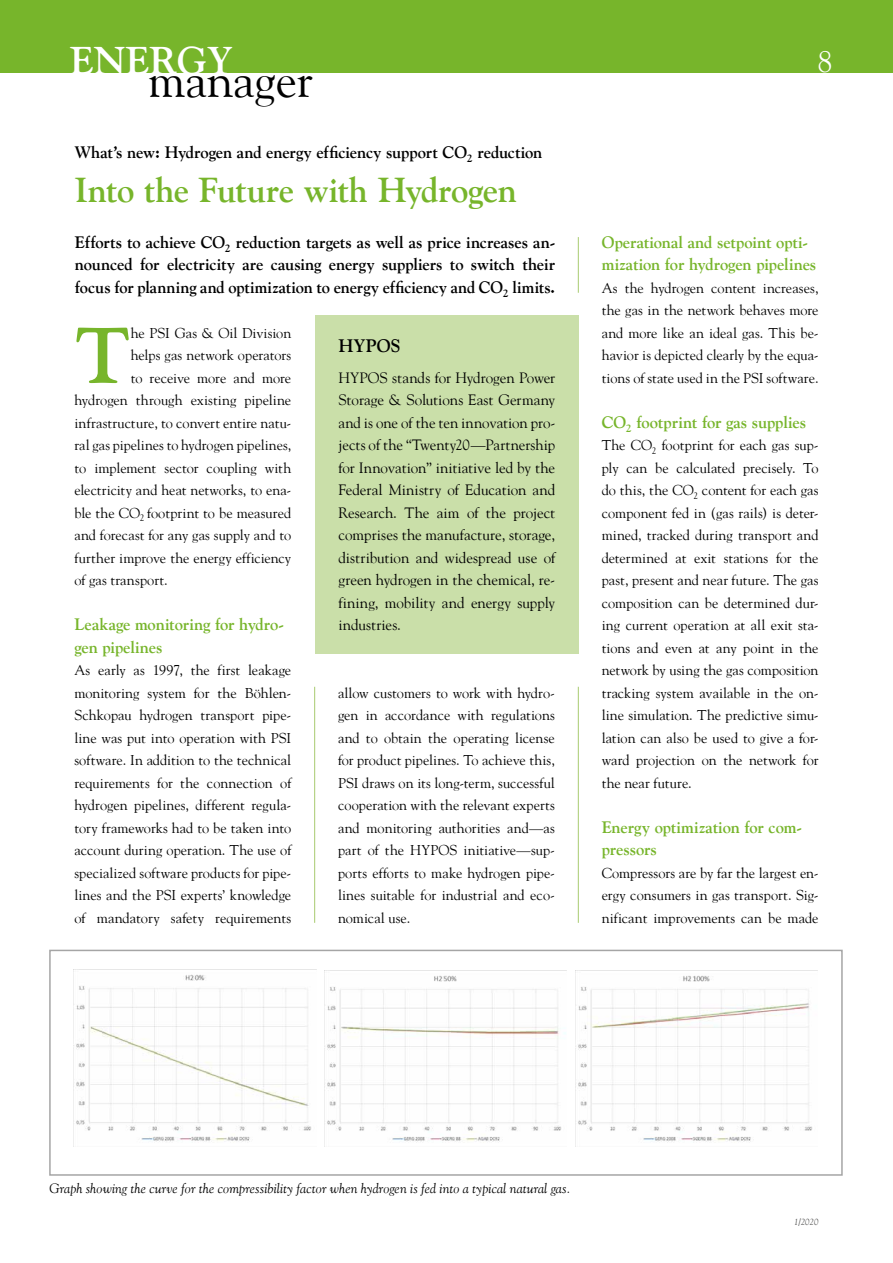
<style>
.page{position:relative;width:893px;height:1263px;background:#fff}
.page>*{position:absolute;margin:0;border:0;box-sizing:border-box;transform-origin:0 0}
.t1{font:700 77.85px "Goudy";color:#77b52b}
.t2{font:47.85px "Goudy";color:#000}
.t3{font:700 38.55px "Goudy";color:#fff}
.t4{font:700 34.5px "Goudy";letter-spacing:-.01em;color:#77b52b}
.t5{font:30px "Goudy";color:#fff}
.t6{font:700 18px "Goudy";color:#000}
.t7{font:700 16.5px/22.5px "Goudy";letter-spacing:-.005em;color:#000;text-align:justify}
.t8{font:700 16.5px/22.5px "Goudy";letter-spacing:-.005em;color:#77b52b}
.t9{font:15px/22.5px "Goudy";color:#000;text-align:justify}
.t10{font:14.25px/22.5px "Goudy";color:#000;text-align:justify}
.t11{font:italic 13.5px "Goudy";letter-spacing:.01em;color:#000}
.t12{font:italic 9px "Goudy";color:#565655}
</style>
<div class="page">
<div style="left:0;top:0;width:893px;height:72px;background:#77b52b"></div>
<div style="left:49px;top:950px;width:794px;height:226px;border:2px solid #a5a5a5"></div>
<hr style="left:314px;top:687px;width:1px;height:236px;background:#a8cb70">
<hr style="left:578px;top:237px;width:1px;height:56px;background:#a8cb70">
<div style="left:315px;top:315px;width:264px;height:339px;background:#cadfa9"></div>
<hr style="left:578px;top:687px;width:1px;height:236px;background:#a8cb70">
<img style="left:76px;top:974px;width:235px;height:168px">
<img style="left:324px;top:970px;width:243px;height:177px">
<img style="left:575px;top:970px;width:243px;height:177px">
<h3 class="t3" style="left:70px;top:37px;width:164px">ENERGY</h3>
<h2 class="t2" style="left:148px;top:51px;width:166px">manager</h2>
<p class="t7" style="left:74px;top:140px;width:469px">What’s new: Hydrogen and energy efficiency support CO<sub>2</sub> reduction</p>
<h3 class="t4" style="left:74px;top:168px;width:444px">Into the Future with Hydrogen</h3>
<p class="t7" style="left:75px;top:230px;width:482px">Efforts to achieve CO<sub>2</sub> reduction targets as well as price increases an&shy;nounced for electricity are causing energy suppliers to switch their focus for planning and optimization to energy efficiency and CO<sub>2</sub> limits.</p>
<h1 class="t1" style="left:74px;top:308px;width:58px">T</h1>
<p class="t10" style="left:131px;top:321px;width:162px">he PSI Gas &amp; Oil Division</p>
<p class="t10" style="left:131px;top:344px;width:162px">helps gas network operators</p>
<p class="t10" style="left:131px;top:366px;width:162px">to receive more and more</p>
<p class="t10" style="left:74px;top:389px;width:218px">hydrogen through existing pipeline</p>
<p class="t10" style="left:74px;top:411px;width:218px">infrastructure, to convert entire natu-</p>
<p class="t10" style="left:74px;top:434px;width:218px">ral gas pipelines to hydrogen pipelines,</p>
<p class="t10" style="left:74px;top:456px;width:218px">to implement sector coupling with</p>
<p class="t10" style="left:74px;top:479px;width:218px">electricity and heat networks, to ena-</p>
<p class="t10" style="left:74px;top:501px;width:218px">ble the CO<sub>2</sub> footprint to be measured</p>
<p class="t10" style="left:74px;top:524px;width:218px">and forecast for any gas supply and to</p>
<p class="t10" style="left:74px;top:546px;width:218px">further improve the energy efficiency</p>
<p class="t10" style="left:74px;top:569px;width:95px">of gas transport.</p>
<p class="t8" style="left:74px;top:613px;width:211px">Leakage monitoring for hydro&shy;gen pipelines</p>
<p class="t10" style="left:74px;top:659px;width:218px">As early as 1997, the first leakage monitoring system for the Böhlen-Schkopau hydrogen transport pipe&shy;line was put into operation with PSI software. In addition to the technical requirements for the connection of hydrogen pipelines, different regula&shy;tory frameworks had to be taken into account during operation. The use of specialized software products for pipe&shy;lines and the PSI experts’ knowledge of mandatory safety requirements</p>
<p class="t6" style="left:338px;top:335px;width:64px">HYPOS</p>
<p class="t9" style="left:338px;top:366px;width:218px">HYPOS stands for Hydrogen Power Storage &amp; Solutions East Germany and is one of the ten innovation pro&shy;jects of the “Twenty20—Partnership for Innovation” initiative led by the Federal Ministry of Education and Research. The aim of the project comprises the manufacture, storage, distribution and widespread use of green hydrogen in the chemical, re&shy;fining, mobility and energy supply industries.</p>
<p class="t10" style="left:338px;top:681px;width:218px">allow customers to work with hydro&shy;gen in accordance with regulations and to obtain the operating license for product pipelines. To achieve this, PSI draws on its long-term, successful cooperation with the relevant experts and monitoring authorities and—as part of the HYPOS initiative—sup&shy;ports efforts to make hydrogen pipe&shy;lines suitable for industrial and eco&shy;nomical use.</p>
<h3 class="t5" style="left:817px;top:43px;width:16px">8</h3>
<p class="t8" style="left:602px;top:230px;width:216px">Operational and setpoint opti&shy;mization for hydrogen pipelines</p>
<p class="t10" style="left:602px;top:276px;width:218px">As the hydrogen content increases, the gas in the network behaves more and more like an ideal gas. This be&shy;havior is depicted clearly by the equa&shy;tions of state used in the PSI software.</p>
<p class="t8" style="left:602px;top:410px;width:206px">CO<sub>2</sub> footprint for gas supplies</p>
<p class="t10" style="left:602px;top:434px;width:218px">The CO<sub>2</sub> footprint for each gas sup&shy;ply can be calculated precisely. To do this, the CO<sub>2</sub> content for each gas component fed in (gas rails) is deter&shy;mined, tracked during transport and determined at exit stations for the past, present and near future. The gas composition can be determined dur&shy;ing current operation at all exit sta&shy;tions and even at any point in the network by using the gas composition tracking system available in the on&shy;line simulation. The predictive simu&shy;lation can also be used to give a for&shy;ward projection on the network for the near future.</p>
<p class="t8" style="left:602px;top:815px;width:202px">Energy optimization for com&shy;pressors</p>
<p class="t10" style="left:602px;top:861px;width:218px">Compressors are by far the largest en&shy;ergy consumers in gas transport. Sig&shy;nificant improvements can be made</p>
<p class="t11" style="left:49px;top:1180px;width:523px">Graph showing the curve for the compressibility factor when hydrogen is fed into a typical natural gas.</p>
<p class="t12" style="left:794px;top:1217px;width:26px">1/2020</p>
</div>
